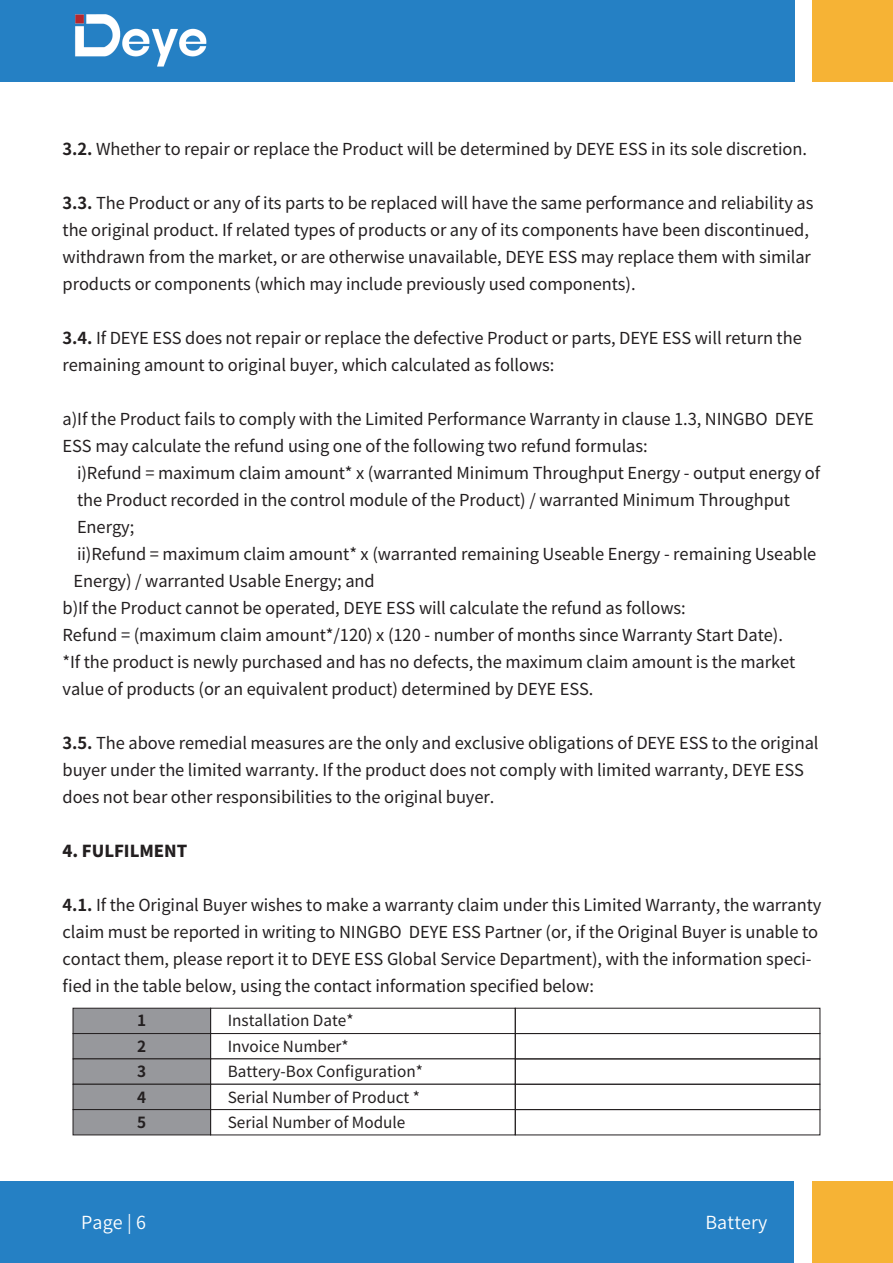
<style>
.page{position:relative;width:893px;height:1263px;background:#fff}
.page>*{position:absolute;margin:0;border:0;box-sizing:border-box;transform-origin:0 0}
.t1{font:18px "Source Han Sans CN";letter-spacing:.01em;color:#fff}
.t2{font:16.5px/27px "Source Han Sans CN";letter-spacing:-.005em;color:#231f20}
.t3{font:800 16.5px "Source Han Sans CN";letter-spacing:-.005em;color:#231f20}
.t4{font:15.3px/25.5px "Source Han Sans CN";color:#231f20}
.t5{font:700 15.3px/25.5px "Source Han Sans CN";color:#231f20;text-align:justify}
.s1{font-weight:700}
</style>
<div class="page">
<div style="left:0;top:1182px;width:794px;height:81px;background:#2580c4"></div>
<div style="left:812px;top:1182px;width:81px;height:81px;background:#f6b335"></div>
<div style="left:0;top:0;width:794px;height:81px;background:#2580c4"></div>
<div style="left:813px;top:0;width:80px;height:81px;background:#f6b335"></div>
<img style="left:75px;top:14px;width:132px;height:53px">
<div style="left:210px;top:1033px;width:306px;height:26px;background:#fff;border:1px solid #231f20"></div>
<div style="left:515px;top:1033px;width:305px;height:26px;border:1px solid #231f20"></div>
<div style="left:210px;top:1058px;width:306px;height:26px;background:#fff;border:1px solid #231f20"></div>
<div style="left:515px;top:1058px;width:305px;height:26px;border:1px solid #231f20"></div>
<div style="left:210px;top:1084px;width:306px;height:26px;background:#fff;border:1px solid #231f20"></div>
<div style="left:515px;top:1084px;width:305px;height:26px;border:1px solid #231f20"></div>
<div style="left:73px;top:1008px;width:138px;height:26px;background:#97989c;border:1px solid #231f20"></div>
<div style="left:73px;top:1033px;width:138px;height:26px;background:#97989c;border:1px solid #231f20"></div>
<div style="left:73px;top:1058px;width:138px;height:26px;background:#97989c;border:1px solid #231f20"></div>
<div style="left:73px;top:1084px;width:138px;height:26px;background:#97989c;border:1px solid #231f20"></div>
<div style="left:210px;top:1109px;width:306px;height:26px;background:#fff;border:1px solid #231f20"></div>
<div style="left:515px;top:1109px;width:305px;height:26px;border:1px solid #231f20"></div>
<div style="left:73px;top:1109px;width:138px;height:26px;background:#97989c;border:1px solid #231f20"></div>
<p class="t2" style="left:63px;top:136px;width:746px"><span class="s1">3.2.</span> Whether to repair or replace the Product will be determined by DEYE ESS in its sole discretion.</p>
<p class="t2" style="left:63px;top:190px;width:752px"><span class="s1">3.3.</span> The Product or any of its parts to be replaced will have the same performance and reliability as the original product. If related types of products or any of its components have been discontinued, withdrawn from the market, or are otherwise unavailable, DEYE ESS may replace them with similar products or components (which may include previously used components).</p>
<p class="t2" style="left:63px;top:325px;width:741px"><span class="s1">3.4.</span> If DEYE ESS does not repair or replace the defective Product or parts, DEYE ESS will return the remaining amount to original buyer, which calculated as follows:</p>
<p class="t2" style="left:63px;top:406px;width:753px">a)If the Product fails to comply with the Limited Performance Warranty in clause 1.3, NINGBO DEYE<br>ESS may calculate the refund using one of the following two refund formulas:</p>
<p class="t2" style="left:77px;top:459px;width:745px">i)Refund = maximum claim amount* x (warranted Minimum Throughput Energy - output energy of</p>
<p class="t2" style="left:77px;top:486px;width:714px">the Product recorded in the control module of the Product) / warranted Minimum Throughput</p>
<p class="t2" style="left:77px;top:513px;width:59px">Energy;</p>
<p class="t2" style="left:77px;top:540px;width:741px">ii)Refund = maximum claim amount* x (warranted remaining Useable Energy - remaining Useable</p>
<p class="t2" style="left:73px;top:567px;width:303px">Energy) / warranted Usable Energy; and</p>
<p class="t2" style="left:63px;top:594px;width:625px">b)If the Product cannot be operated, DEYE ESS will calculate the refund as follows:</p>
<p class="t2" style="left:63px;top:621px;width:722px">Refund = (maximum claim amount*/120) x (120 - number of months since Warranty Start Date).</p>
<p class="t2" style="left:63px;top:648px;width:734px">*If the product is newly purchased and has no defects, the maximum claim amount is the market</p>
<p class="t2" style="left:63px;top:675px;width:532px">value of products (or an equivalent product) determined by DEYE ESS.</p>
<p class="t2" style="left:63px;top:729px;width:758px"><span class="s1">3.5.</span> The above remedial measures are the only and exclusive obligations of DEYE ESS to the original buyer under the limited warranty. If the product does not comply with limited warranty, DEYE ESS does not bear other responsibilities to the original buyer.</p>
<p class="t3" style="left:63px;top:841px;width:126px">4. FULFILMENT</p>
<p class="t2" style="left:63px;top:891px;width:760px"><span class="s1">4.1.</span> If the Original Buyer wishes to make a warranty claim under this Limited Warranty, the warranty claim must be reported in writing to NINGBO DEYE ESS Partner (or, if the Original Buyer is unable to contact them, please report it to DEYE ESS Global Service Department), with the information speci&shy;fied in the table below, using the contact information specified below:</p>
<p class="t4" style="left:228px;top:1008px;width:197px">Installation Date*<br>Invoice Number*<br>Battery-Box Configuration*<br>Serial Number of Product *<br>Serial Number of Module</p>
<p class="t5" style="left:137px;top:1008px;width:11px">1<br>2<br>3<br>4<br>5</p>
<p class="t1" style="left:81px;top:1212px;width:67px">Page | 6</p>
<p class="t1" style="left:705px;top:1212px;width:64px">Battery</p>
</div>
